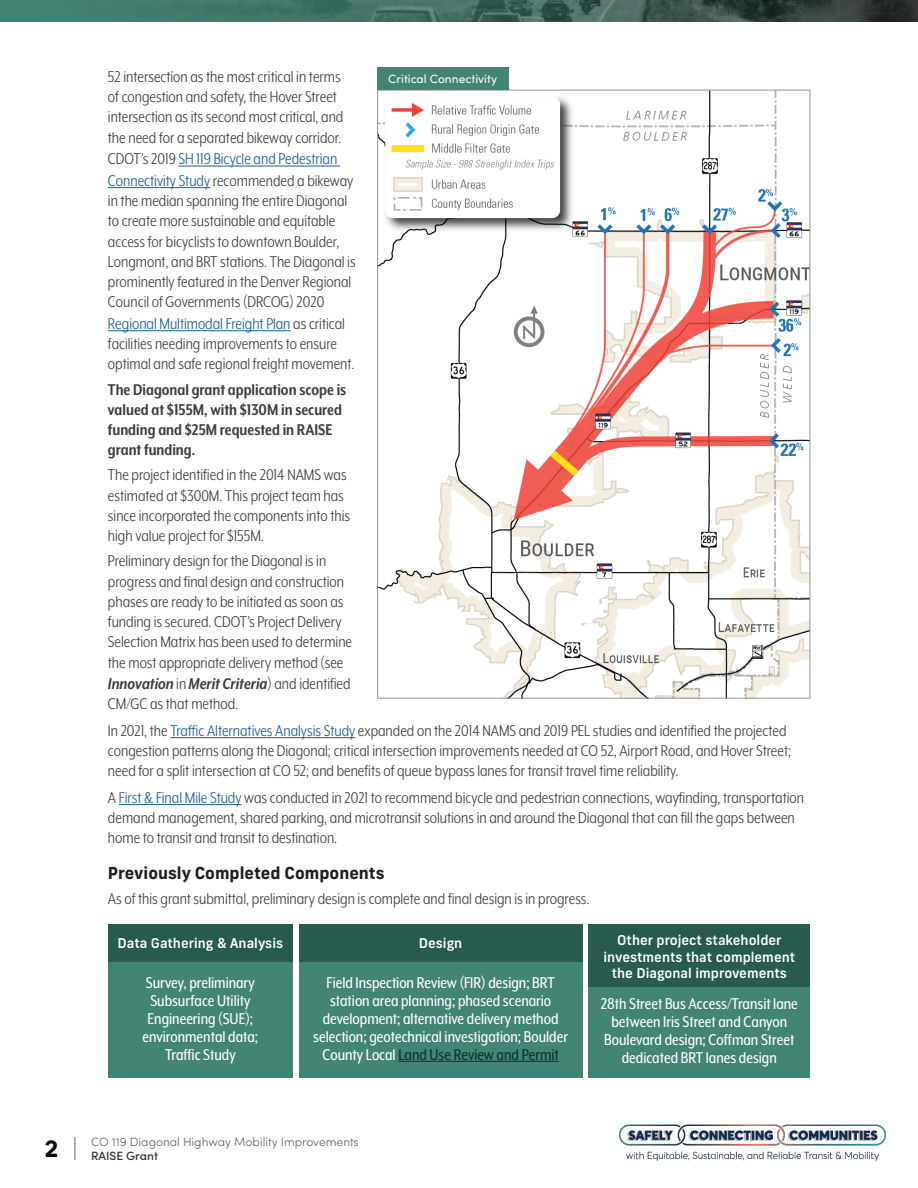
<style>
.page{position:relative;width:918px;height:1188px;background:#fff}
.page>*{position:absolute;margin:0;border:0;box-sizing:border-box;transform-origin:0 0}
.t1{font:700 22.5px "New Frank";color:#040503}
.Body_Text{font:18px/20.5px "Mr Eaves XL Mod Nar OT";color:#3e3e3f}
.Body_Text-2{font:18px/18px "Mr Eaves XL Mod Nar OT";color:#fff;text-align:center}
.Body_Text-3{font:700 18px/20.2px "Mr Eaves XL Mod Nar OT";color:#3e3e3f}
.t2{font:700 16.5px "New Frank";color:#231f20}
.Body_Text-4{font:500 13.5px/16.2px "New Frank";color:#fff;text-align:center}
.t3{font:300 12px "Sofia Pro";color:#636366}
.Body_Text-5{font:12px "Sofia Pro";color:#fff}
.t4{font:500 12px "Sofia Pro";color:#312f30}
.s1{color:#175d9e}
.s2{font-weight:700;font-style:italic}
.s3{color:#05352d}
</style>
<div class="page">
<svg style="left:0;top:0;width:918px;height:22px;background:#3c635a"></svg>
<svg style="left:75px;top:1137px;width:1px;height:23px"></svg>
<img style="left:619px;top:1124px;width:267px;height:37px">
<hr style="left:179px;top:166px;width:161px;height:1px;background:#175d9e">
<hr style="left:108px;top:187px;width:102px;height:1px;background:#175d9e">
<hr style="left:108px;top:330px;width:183px;height:1px;background:#175d9e">
<hr style="left:170px;top:737px;width:185px;height:1px;background:#175d9e">
<hr style="left:119px;top:804px;width:123px;height:1px;background:#175d9e">
<img style="left:379px;top:92px;width:429px;height:604px">
<div style="left:108px;top:924px;width:185px;height:154px;background:#438575"></div>
<div style="left:108px;top:924px;width:185px;height:38px;background:#265b4e"></div>
<div style="left:299px;top:924px;width:283px;height:154px;background:#438575"></div>
<div style="left:299px;top:924px;width:283px;height:38px;background:#265b4e"></div>
<hr style="left:398px;top:1061px;width:161px;height:1px;background:#05352d">
<div style="left:589px;top:924px;width:221px;height:154px;background:#438575"></div>
<div style="left:589px;top:924px;width:221px;height:63px;background:#265b4e"></div>
<div style="left:377px;top:68px;width:132px;height:22px;background:#438575"></div>
<p class="Body_Text" style="left:108px;top:66px;width:249px">52 intersection as the most critical in terms of congestion and safety, the Hover Street intersection as its second most critical, and the need for a separated bikeway corridor.<br>CDOT’s 2019 <span class="s1">SH 119 Bicycle and Pedestrian Connectivity Study</span> recommended a bikeway in the median spanning the entire Diagonal to create more sustainable and equitable access for bicyclists to downtown Boulder, Longmont, and BRT stations. The Diagonal is prominently featured in the Denver Regional Council of Governments (DRCOG) 2020<br><span class="s1">Regional Multimodal Freight Plan</span> as critical facilities needing improvements to ensure optimal and safe regional freight movement.</p>
<p class="Body_Text-3" style="left:108px;top:379px;width:240px">The Diagonal grant application scope is valued at $155M, with $130M in secured funding and $25M requested in RAISE grant funding.</p>
<p class="Body_Text" style="left:108px;top:465px;width:244px">The project identified in the 2014 NAMS was estimated at $300M. This project team has since incorporated the components into this high value project for $155M.</p>
<p class="Body_Text" style="left:108px;top:550px;width:246px">Preliminary design for the Diagonal is in progress and final design and construction phases are ready to be initiated as soon as funding is secured. CDOT’s Project Delivery Selection Matrix has been used to determine the most appropriate delivery method (see <span class="s2">Innovation</span> in <span class="s2">Merit Criteria</span>) and identified CM/GC as that method.</p>
<p class="Body_Text" style="left:108px;top:720px;width:685px">In 2021, the <span class="s1">Traffic Alternatives Analysis Study</span> expanded on the 2014 NAMS and 2019 PEL studies and identified the projected congestion patterns along the Diagonal; critical intersection improvements needed at CO 52, Airport Road, and Hover Street; need for a split intersection at CO 52; and benefits of queue bypass lanes for transit travel time reliability.</p>
<p class="Body_Text" style="left:108px;top:787px;width:698px">A <span class="s1">First &amp; Final Mile Study</span> was conducted in 2021 to recommend bicycle and pedestrian connections, wayfinding, transportation demand management, shared parking, and microtransit solutions in and around the Diagonal that can fill the gaps between home to transit and transit to destination.</p>
<h2 class="t2" style="left:108px;top:862px;width:278px">Previously Completed Components</h2>
<p class="Body_Text" style="left:108px;top:888px;width:483px">As of this grant submittal, preliminary design is complete and final design is in progress.</p>
<p class="Body_Text-4" style="left:118px;top:935px;width:167px">Data Gathering &amp; Analysis</p>
<p class="Body_Text-2" style="left:143px;top:973px;width:117px">Survey, preliminary<br>Subsurface Utility<br>Engineering (SUE); environmental data;<br>Traffic Study</p>
<p class="Body_Text-5" style="left:388px;top:70px;width:110px">Critical Connectivity</p>
<p class="Body_Text-4" style="left:604px;top:932px;width:193px">Other project stakeholder investments that complement the Diagonal improvements</p>
<p class="Body_Text-2" style="left:601px;top:994px;width:199px">28th Street Bus Access/Transit lane between Iris Street and Canyon<br>Boulevard design; Coffman Street dedicated BRT lanes design</p>
<p class="Body_Text-4" style="left:419px;top:935px;width:45px">Design</p>
<p class="Body_Text-2" style="left:313px;top:973px;width:256px">Field Inspection Review (FIR) design; BRT station area planning; phased scenario development; alternative delivery method selection; geotechnical investigation; Boulder County Local <span class="s3">Land Use Review and Permit</span></p>
<p class="t3" style="left:91px;top:1133px;width:269px">CO 119 Diagonal Highway Mobility Improvements</p>
<p class="t1" style="left:45px;top:1135px;width:16px">2</p>
<p class="t4" style="left:91px;top:1147px;width:68px">RAISE Grant</p>
</div>
